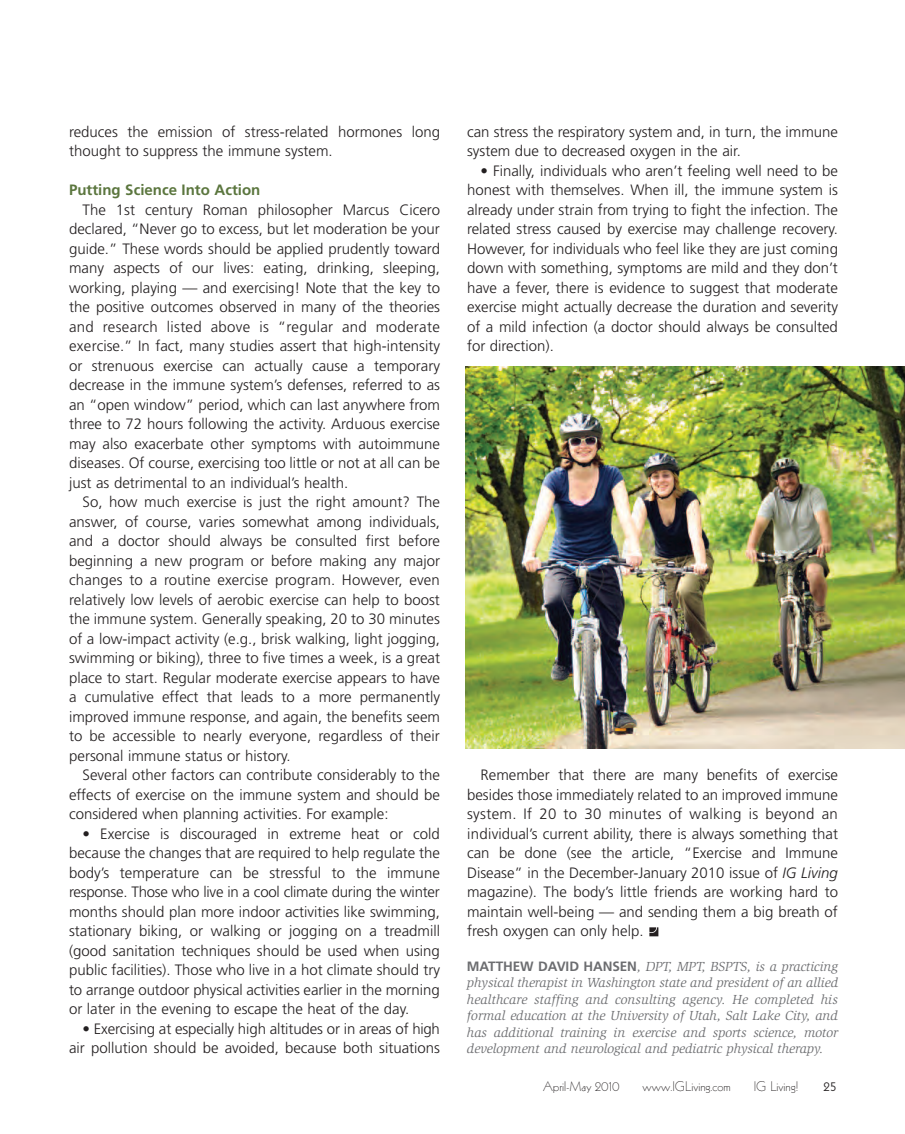
<style>
.page{position:relative;width:905px;height:1134px;background:#fff}
.page>*{position:absolute;margin:0;border:0;box-sizing:border-box;transform-origin:0 0}
.t1{font:300 15px/19.5px "Frutiger";color:#231f20;text-align:justify}
.t2{font:700 15px "Frutiger";color:#5b763e}
.t3{font:italic 13.5px/16.5px "Slimbach";letter-spacing:-.005em;color:#6c6d70;text-align:justify}
.t4{font:300 13.5px "Kabel";color:#231f20}
.t5{font:13.5px "Kabel";color:#231f20}
.s1{font-style:italic}
.s2{font-family:"Frutiger";font-weight:700;font-style:normal}
</style>
<div class="page">
<svg style="left:649px;top:927px;width:9px;height:9px"></svg>
<img style="left:465px;top:367px;width:439px;height:381px">
<p class="t1" style="left:69px;top:123px;width:372px">reduces the emission of stress-related hormones long thought to suppress the immune system.</p>
<p class="t2" style="left:69px;top:184px;width:193px">Putting Science Into Action</p>
<p class="t1" style="left:69px;top:201px;width:372px;text-indent:14px">The 1st century Roman philosopher Marcus Cicero declared, “Never go to excess, but let moderation be your guide.” These words should be applied prudently toward many aspects of our lives: eating, drinking, sleeping, working, playing — and exercising! Note that the key to the positive outcomes observed in many of the theories and research listed above is “regular and moderate exercise.” In fact, many studies assert that high-intensity or strenuous exercise can actually cause a temporary decrease in the immune system’s defenses, referred to as an “open window” period, which can last anywhere from three to 72 hours following the activity. Arduous exercise may also exacerbate other symptoms with autoimmune diseases. Of course, exercising too little or not at all can be just as detrimental to an individual’s health.</p>
<p class="t1" style="left:69px;top:494px;width:372px;text-indent:14px">So, how much exercise is just the right amount? The answer, of course, varies somewhat among individuals, and a doctor should always be consulted first before beginning a new program or before making any major changes to a routine exercise program. However, even relatively low levels of aerobic exercise can help to boost the immune system. Generally speaking, 20 to 30 minutes of a low-impact activity (e.g., brisk walking, light jogging, swimming or biking), three to five times a week, is a great place to start. Regular moderate exercise appears to have a cumulative effect that leads to a more permanently improved immune response, and again, the benefits seem to be accessible to nearly everyone, regardless of their personal immune status or history.</p>
<p class="t1" style="left:69px;top:767px;width:372px;text-indent:14px">Several other factors can contribute considerably to the effects of exercise on the immune system and should be considered when planning activities. For example:</p>
<p class="t1" style="left:69px;top:825px;width:372px;text-indent:14px">• Exercise is discouraged in extreme heat or cold because the changes that are required to help regulate the body’s temperature can be stressful to the immune response. Those who live in a cool climate during the winter months should plan more indoor activities like swimming, stationary biking, or walking or jogging on a treadmill (good sanitation techniques should be used when using public facilities). Those who live in a hot climate should try to arrange outdoor physical activities earlier in the morning or later in the evening to escape the heat of the day.</p>
<p class="t1" style="left:69px;top:1020px;width:372px;text-align:right">• Exercising at especially high altitudes or in areas of high air pollution should be avoided, because both situations</p>
<p class="t1" style="left:467px;top:123px;width:372px">can stress the respiratory system and, in turn, the immune system due to decreased oxygen in the air.</p>
<p class="t1" style="left:467px;top:162px;width:372px;text-indent:13px">• Finally, individuals who aren’t feeling well need to be honest with themselves. When ill, the immune system is already under strain from trying to fight the infection. The related stress caused by exercise may challenge recovery.<br>However, for individuals who feel like they are just coming down with something, symptoms are mild and they don’t have a fever, there is evidence to suggest that moderate exercise might actually decrease the duration and severity of a mild infection (a doctor should always be consulted for direction).</p>
<p class="t1" style="left:467px;top:767px;width:372px;text-indent:13px">Remember that there are many benefits of exercise besides those immediately related to an improved immune system. If 20 to 30 minutes of walking is beyond an individual’s current ability, there is always something that can be done (see the article, “Exercise and Immune Disease” in the December-January 2010 issue of <span class="s1">IG Living </span>magazine). The body’s little friends are working hard to maintain well-being — and sending them a big breath of fresh oxygen can only help.</p>
<p class="t3" style="left:467px;top:959px;width:372px"><span class="s2">MATTHEW DAVID HANSEN</span>, DPT, MPT, BSPTS, is a practicing physical therapist in Washington state and president of an allied healthcare staffing and consulting agency. He completed his formal education at the University of Utah, Salt Lake City, and has additional training in exercise and sports science, motor development and neurological and pediatric physical therapy.</p>
<p class="t4" style="left:543px;top:1081px;width:78px">April-May 2010</p>
<p class="t4" style="left:642px;top:1081px;width:89px">www.IGLiving.com</p>
<p class="t4" style="left:753px;top:1081px;width:46px">IG Living!</p>
<p class="t5" style="left:823px;top:1081px;width:15px">25</p>
</div>
